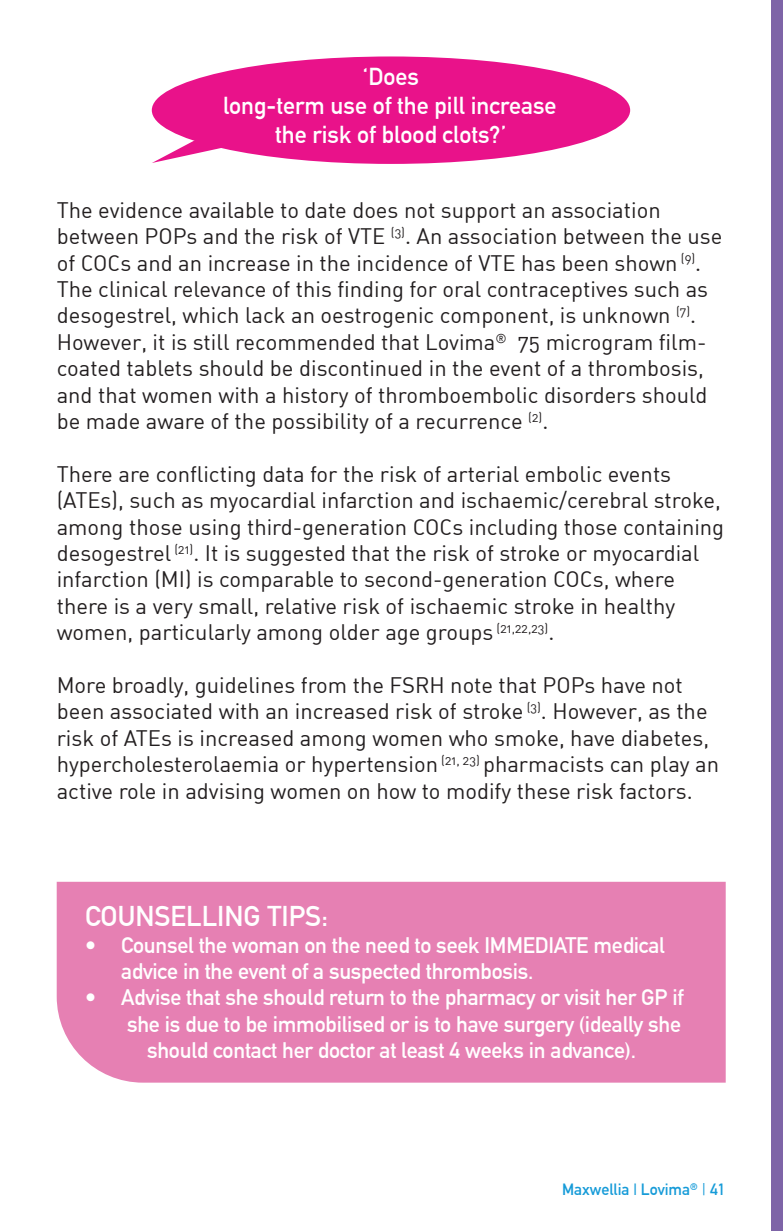
<style>
.page{position:relative;width:783px;height:1231px;background:#fff}
.page>*{position:absolute;margin:0;border:0;box-sizing:border-box;transform-origin:0 0}
.t1{font:700 28px "DIN Alternate";color:#fff}
.t2{font:700 24px/28.8px "DIN Alternate";color:#fff;text-align:center}
.t3{font:22px/26.4px "DIN Regular Alternate";color:#231f20}
.t4{font:700 22px/26.4px "DIN Alternate";letter-spacing:-.01em;color:#fff}
.t5{font:700 16px "DIN Alternate";color:#169bd8}
.s1{font-family:"Avenir";font-weight:400}
</style>
<div class="page">
<div style="left:57px;top:882px;width:669px;height:201px;background:#e680b3"></div>
<svg style="left:152px;top:117px;width:134px;height:46px"></svg>
<div style="left:152px;top:56px;width:478px;height:108px;background:#e9128a;border-radius:50%"></div>
<div style="left:771px;top:0;width:12px;height:1231px;background:#7e64a7"></div>
<p class="t2" style="left:223px;top:61px;width:335px">‘Does<br>long-term use of the pill increase the risk of blood clots?’</p>
<p class="t3" style="left:57px;top:196px;width:667px">The evidence available to date does not support an association between POPs and the risk of VTE <sup>(3)</sup>. An association between the use of COCs and an increase in the incidence of VTE has been shown <sup>(9)</sup>.<br>The clinical relevance of this finding for oral contraceptives such as desogestrel, which lack an oestrogenic component, is unknown <sup>(7)</sup>.<br>However, it is still recommended that Lovima<sup>®</sup> 75 microgram film&shy;coated tablets should be discontinued in the event of a thrombosis, and that women with a history of thromboembolic disorders should be made aware of the possibility of a recurrence <sup>(2)</sup>.</p>
<p class="t3" style="left:57px;top:460px;width:669px">There are conflicting data for the risk of arterial embolic events (ATEs), such as myocardial infarction and ischaemic/cerebral stroke, among those using third-generation COCs including those containing desogestrel <sup>(21)</sup>. It is suggested that the risk of stroke or myocardial infarction (MI) is comparable to second-generation COCs, where there is a very small, relative risk of ischaemic stroke in healthy women, particularly among older age groups <sup>(21,22,23)</sup>.</p>
<p class="t3" style="left:57px;top:672px;width:664px">More broadly, guidelines from the FSRH note that POPs have not been associated with an increased risk of stroke <sup>(3)</sup>. However, as the risk of ATEs is increased among women who smoke, have diabetes, hypercholesterolaemia or hypertension <sup>(21,</sup> <sup>23)</sup> pharmacists can play an active role in advising women on how to modify these risk factors.</p>
<p class="t1" style="left:85px;top:895px;width:245px">COUNSELLING TIPS:</p>
<p class="t4" style="left:121px;top:930px;width:545px;text-indent:-36px">• Counsel the woman on the need to seek IMMEDIATE medical advice in the event of a suspected thrombosis.</p>
<p class="t4" style="left:85px;top:983px;width:600px">• Advise that she should return to the pharmacy or visit her GP if</p>
<p class="t4" style="left:127px;top:1009px;width:556px">she is due to be immobilised or is to have surgery (ideally she</p>
<p class="t4" style="left:147px;top:1036px;width:490px">should contact her doctor at least 4 weeks in advance).</p>
<p class="t5" style="left:562px;top:1177px;width:165px">Maxwellia | Lovima<sup>®</sup> <span class="s1">|</span> 41</p>
</div>
